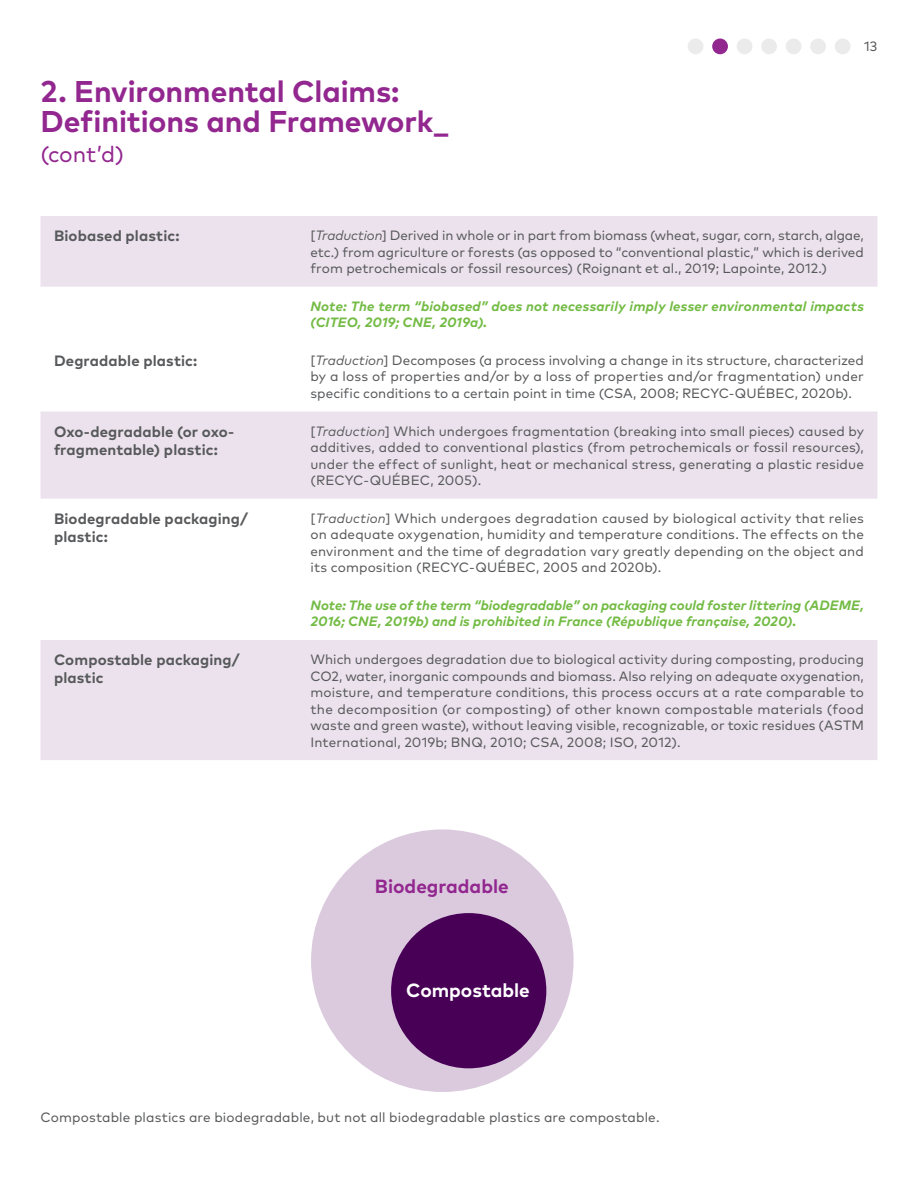
<style>
.page{position:relative;width:918px;height:1188px;background:#fff}
.page>*{position:absolute;margin:0;border:0;box-sizing:border-box;transform-origin:0 0}
.t1{font:700 30px/30px "Mark Pro";letter-spacing:-.005em;color:#92278f}
.t2{font:22.5px "Mark Pro";color:#92278f}
.t3{font:700 19.05px "Mark Pro";color:#92278f}
.t4{font:700 19.05px "Mark Pro";color:#fff}
.t5{font:700 15px/18px "Mark Pro";letter-spacing:.01em;color:#58595b}
.t6{font:13.5px/16.5px "Mark Pro";letter-spacing:.005em;color:#58595b;text-align:justify}
.t7{font:italic 700 13.5px/16.5px "Mark Pro";letter-spacing:.01em;color:#73bb44}
.s1{font-style:italic}
</style>
<div class="page">
<svg style="left:40px;top:216px;width:838px;height:544px;fill:#ebe2ed"></svg>
<div style="left:688px;top:39px;width:15px;height:15px;background:#ebebec;border-radius:50%"></div>
<div style="left:712px;top:39px;width:16px;height:15px;background:#92278f;border-radius:50%"></div>
<div style="left:737px;top:39px;width:15px;height:15px;background:#ebebec;border-radius:50%"></div>
<div style="left:761px;top:39px;width:16px;height:15px;background:#ebebec;border-radius:50%"></div>
<div style="left:786px;top:39px;width:15px;height:15px;background:#ebebec;border-radius:50%"></div>
<div style="left:810px;top:39px;width:16px;height:15px;background:#ebebec;border-radius:50%"></div>
<div style="left:835px;top:39px;width:15px;height:15px;background:#ebebec;border-radius:50%"></div>
<div style="left:311px;top:829px;width:263px;height:263px;background:#dbcade;border-radius:50%"></div>
<div style="left:391px;top:913px;width:155px;height:155px;background:#470056;border-radius:50%"></div>
<h1 class="t1" style="left:40px;top:74px;width:409px">2. Environmental Claims:<br>Definitions and Framework_</h1>
<h2 class="t2" style="left:40px;top:137px;width:85px">(cont’d)</h2>
<p class="t6" style="left:864px;top:37px;width:15px">13</p>
<p class="t5" style="left:54px;top:226px;width:127px">Biobased plastic:</p>
<p class="t6" style="left:310px;top:226px;width:555px">[<span class="s1">Traduction</span>] Derived in whole or in part from biomass (wheat, sugar, corn, starch, algae, etc.) from agriculture or forests (as opposed to “conventional plastic,” which is derived from petrochemicals or fossil resources) (Roignant et al., 2019; Lapointe, 2012.)</p>
<p class="t7" style="left:310px;top:297px;width:555px">Note: The term “biobased” does not necessarily imply lesser environmental impacts (CITEO, 2019; CNE, 2019a).</p>
<p class="t5" style="left:54px;top:351px;width:145px">Degradable plastic:</p>
<p class="t6" style="left:310px;top:351px;width:555px">[<span class="s1">Traduction</span>] Decomposes (a process involving a change in its structure, characterized by a loss of properties and/or by a loss of properties and/or fragmentation) under specific conditions to a certain point in time (CSA, 2008; RECYC-QUÉBEC, 2020b).</p>
<p class="t5" style="left:54px;top:421px;width:182px">Oxo-degradable (or oxo&shy;fragmentable) plastic:</p>
<p class="t6" style="left:310px;top:422px;width:555px">[<span class="s1">Traduction</span>] Which undergoes fragmentation (breaking into small pieces) caused by additives, added to conventional plastics (from petrochemicals or fossil resources), under the effect of sunlight, heat or mechanical stress, generating a plastic residue (RECYC-QUÉBEC, 2005).</p>
<p class="t5" style="left:54px;top:508px;width:195px">Biodegradable packaging/ plastic:</p>
<p class="t6" style="left:310px;top:509px;width:555px">[<span class="s1">Traduction</span>] Which undergoes degradation caused by biological activity that relies on adequate oxygenation, humidity and temperature conditions. The effects on the environment and the time of degradation vary greatly depending on the object and its composition (RECYC-QUÉBEC, 2005 and 2020b).</p>
<p class="t7" style="left:310px;top:596px;width:555px">Note: The use of the term “biodegradable” on packaging could foster littering (ADEME,<br>2016; CNE, 2019b) and is prohibited in France (République française, 2020).</p>
<p class="t5" style="left:54px;top:650px;width:187px">Compostable packaging/ plastic</p>
<p class="t6" style="left:310px;top:650px;width:555px">Which undergoes degradation due to biological activity during composting, producing CO2, water, inorganic compounds and biomass. Also relying on adequate oxygenation, moisture, and temperature conditions, this process occurs at a rate comparable to the decomposition (or composting) of other known compostable materials (food waste and green waste), without leaving visible, recognizable, or toxic residues (ASTM International, 2019b; BNQ, 2010; CSA, 2008; ISO, 2012).</p>
<h3 class="t3" style="left:375px;top:872px;width:135px">Biodegradable</h3>
<h3 class="t4" style="left:406px;top:976px;width:125px">Compostable</h3>
<p class="t6" style="left:40px;top:1108px;width:621px">Compostable plastics are biodegradable, but not all biodegradable plastics are compostable.</p>
</div>
